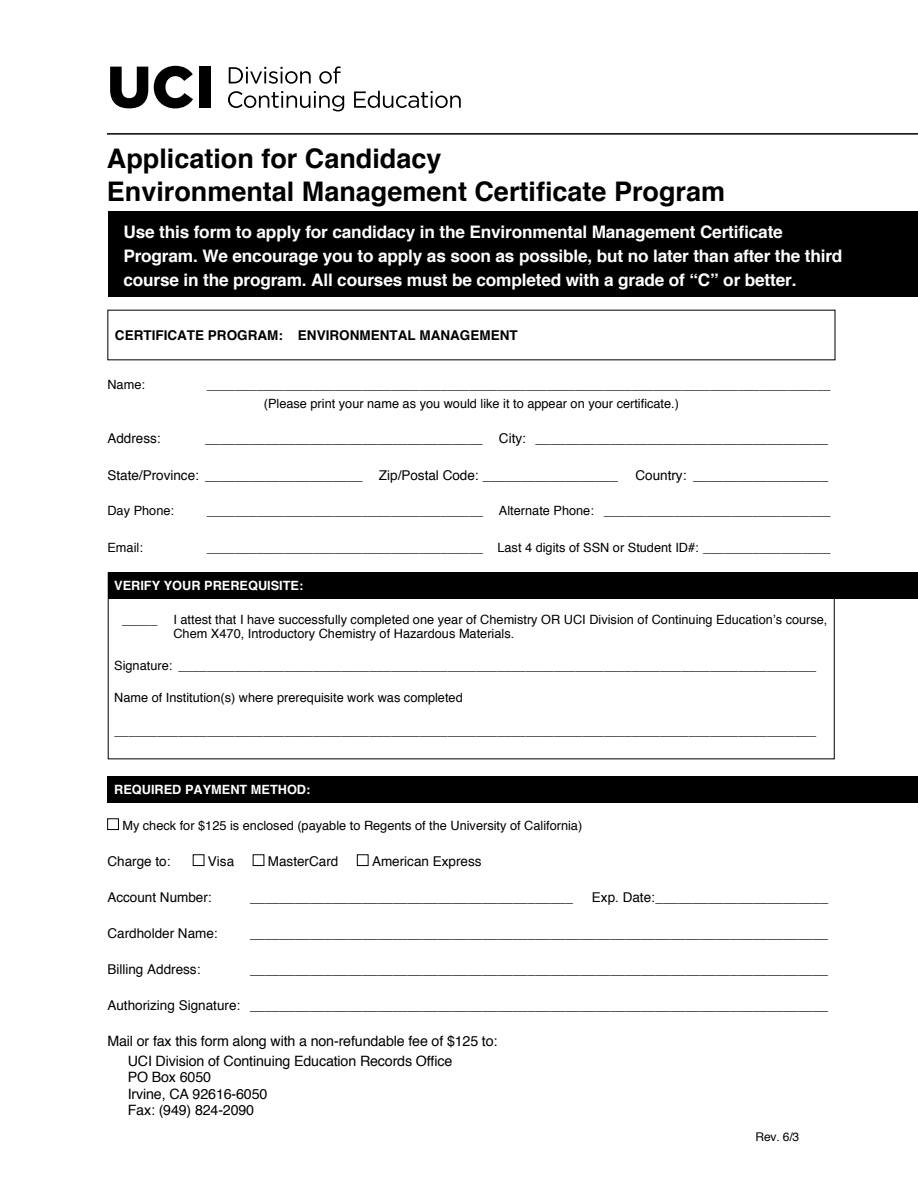
<style>
.page{position:relative;width:918px;height:1188px;background:#fff}
.page>*{position:absolute;margin:0;border:0;box-sizing:border-box;transform-origin:0 0}
.t1{font:700 27px/32.4px "Helvetica";color:#000}
.t2{font:700 17.25px/24px "Helvetica";letter-spacing:-.01em;color:#fff}
.t3{font:14.25px/16.5px "Helvetica";letter-spacing:-.01em;color:#000}
.t4{font:13.5px "Helvetica";color:#000}
.t5{font:700 13.5px "Helvetica";color:#000}
.t6{font:12.75px/18px "Helvetica";color:#000}
.t7{font:700 12.75px "Helvetica";color:#fff}
.t8{font:12px "Helvetica";color:#000}
</style>
<div class="page">
<div style="left:108px;top:211px;width:810px;height:86px;background:#000"></div>
<div style="left:108px;top:572px;width:810px;height:26px;background:#000"></div>
<div style="left:107px;top:776px;width:811px;height:26px;background:#000"></div>
<div style="left:107px;top:819px;width:12px;height:11px;border:1px solid #000"></div>
<div style="left:193px;top:855px;width:11px;height:11px;border:1px solid #000"></div>
<div style="left:253px;top:855px;width:11px;height:11px;border:1px solid #000"></div>
<div style="left:357px;top:855px;width:11px;height:11px;border:1px solid #000"></div>
<div style="left:108px;top:572px;width:727px;height:187px;border:1px solid #000"></div>
<hr style="left:107px;top:133px;width:811px;height:2px;background:#000">
<svg style="left:229px;top:67px;width:82px;height:17px"></svg>
<svg style="left:319px;top:66px;width:22px;height:18px"></svg>
<svg style="left:228px;top:91px;width:116px;height:20px"></svg>
<svg style="left:354px;top:91px;width:107px;height:17px"></svg>
<svg style="left:110px;top:67px;width:38px;height:41px"></svg>
<svg style="left:154px;top:66px;width:39px;height:42px"></svg>
<div style="left:199px;top:67px;width:12px;height:41px;background:#000"></div>
<h1 class="t1" style="left:107px;top:141px;width:620px">Application for Candidacy<br>Environmental Management Certificate Program</h1>
<p class="t2" style="left:123px;top:219px;width:721px">Use this form to apply for candidacy in the Environmental Management Certificate<br>Program. We encourage you to apply as soon as possible, but no later than after the third course in the program. All courses must be completed with a grade of “C” or better.</p>
<p class="t5" style="left:115px;top:323px;width:404px">CERTIFICATE PROGRAM: ENVIRONMENTAL MANAGEMENT</p>
<p class="t6" style="left:107px;top:376px;width:39px">Name:</p>
<p class="t6" style="left:264px;top:376px;width:568px;text-indent:-57px">________________________________________________________________________________________ (Please print your name as you would like it to appear on your certificate.)</p>
<p class="t4" style="left:107px;top:427px;width:55px">Address:</p>
<p class="t4" style="left:205px;top:427px;width:625px">_____________________________________ City: _______________________________________</p>
<p class="t4" style="left:107px;top:463px;width:512px">State/Province: _____________________ Zip/Postal Code: __________________</p>
<p class="t4" style="left:635px;top:463px;width:194px">Country: __________________</p>
<p class="t6" style="left:107px;top:502px;width:68px">Day Phone:</p>
<p class="t6" style="left:207px;top:502px;width:625px">_______________________________________ Alternate Phone: ________________________________</p>
<p class="t6" style="left:107px;top:538px;width:37px">Email:</p>
<p class="t6" style="left:207px;top:538px;width:625px">_______________________________________ Last 4 digits of SSN or Student ID#: __________________</p>
<p class="t7" style="left:114px;top:574px;width:191px">VERIFY YOUR PREREQUISITE:</p>
<p class="t6" style="left:122px;top:610px;width:37px">_____</p>
<p class="t6" style="left:173px;top:611px;width:656px;line-height:15px">I attest that I have successfully completed one year of Chemistry OR UCI Division of Continuing Education’s course,<br>Chem X470, Introductory Chemistry of Hazardous Materials.</p>
<p class="t6" style="left:114px;top:656px;width:704px">Signature: __________________________________________________________________________________________</p>
<p class="t6" style="left:114px;top:688px;width:350px">Name of Institution(s) where prerequisite work was completed</p>
<p class="t6" style="left:115px;top:721px;width:703px">___________________________________________________________________________________________________</p>
<p class="t7" style="left:114px;top:778px;width:198px">REQUIRED PAYMENT METHOD:</p>
<p class="t6" style="left:122px;top:816px;width:461px">My check for $125 is enclosed (payable to Regents of the University of California)</p>
<p class="t4" style="left:107px;top:849px;width:65px">Charge to:</p>
<p class="t4" style="left:208px;top:849px;width:28px">Visa</p>
<p class="t4" style="left:268px;top:849px;width:72px">MasterCard</p>
<p class="t4" style="left:372px;top:849px;width:111px">American Express</p>
<p class="t4" style="left:107px;top:885px;width:106px">Account Number:</p>
<p class="t4" style="left:250px;top:885px;width:324px">___________________________________________</p>
<p class="t4" style="left:592px;top:885px;width:238px">Exp. Date:_______________________</p>
<p class="t4" style="left:107px;top:921px;width:112px">Cardholder Name:</p>
<p class="t4" style="left:250px;top:921px;width:579px">_____________________________________________________________________________</p>
<p class="t4" style="left:107px;top:957px;width:95px">Billing Address:</p>
<p class="t4" style="left:250px;top:957px;width:579px">_____________________________________________________________________________</p>
<p class="t4" style="left:107px;top:993px;width:722px">Authorizing Signature: _____________________________________________________________________________</p>
<p class="t3" style="left:128px;top:1030px;width:371px;line-height:20px;text-indent:-20px">Mail or fax this form along with a non-refundable fee of $125 to:<br>UCI Division of Continuing Education Records Office</p>
<p class="t3" style="left:128px;top:1069px;width:141px">PO Box 6050<br>Irvine, CA 92616-6050<br>Fax: (949) 824-2090</p>
<p class="t8" style="left:755px;top:1126px;width:45px">Rev. 6/3</p>
</div>
